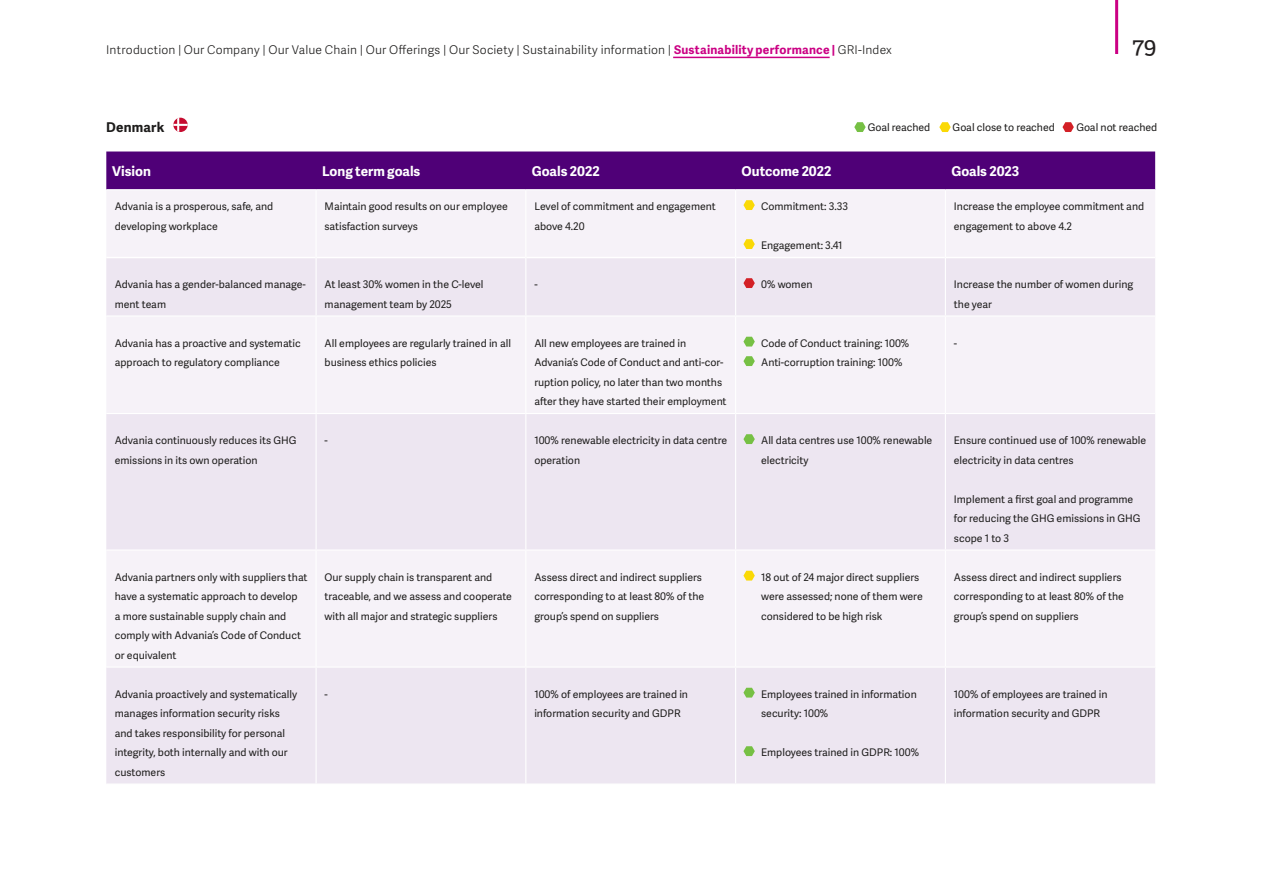
<style>
.page{position:relative;width:1263px;height:893px;background:#fff}
.page>*{position:absolute;margin:0;border:0;box-sizing:border-box;transform-origin:0 0}
.t1{font:24px "Adelle";color:#231f20}
.Tabell_rubrik_1{font:700 13.5px "Adelle Sans";color:#fff}
.Rubrik_3{font:700 13.5px "Adelle Sans";letter-spacing:.01em;color:#1d1c1b}
.t2{font:300 12px "Adelle Sans";letter-spacing:.01em;color:#1d1c1b}
.Tabell_performance{font:10.5px/19.5px "Adelle Sans";color:#1d1c1b}
.tabell_text{font:10.5px/19.5px "Adelle Sans";color:#1d1c1b}
.s1{font-weight:700;color:#cb0084}
</style>
<div class="page">
<div style="left:106px;top:152px;width:1049px;height:37px;background:#4f0077"></div>
<div style="left:107px;top:191px;width:1048px;height:66px;background:#f6f2f8"></div>
<svg style="left:106px;top:258px;width:1049px;height:525px;fill:#ede6f1"></svg>
<hr style="left:315px;top:190px;width:2px;height:68px;background:#fff">
<hr style="left:525px;top:190px;width:1px;height:68px;background:#fff">
<hr style="left:735px;top:190px;width:1px;height:68px;background:#fff">
<hr style="left:945px;top:190px;width:1px;height:68px;background:#fff">
<hr style="left:315px;top:258px;width:2px;height:57px;background:#fff">
<hr style="left:525px;top:258px;width:1px;height:57px;background:#fff">
<hr style="left:735px;top:258px;width:1px;height:57px;background:#fff">
<hr style="left:945px;top:258px;width:1px;height:57px;background:#fff">
<hr style="left:106px;top:315px;width:210px;height:2px;background:#fff">
<hr style="left:316px;top:315px;width:210px;height:2px;background:#fff">
<hr style="left:315px;top:317px;width:2px;height:96px;background:#fff">
<hr style="left:526px;top:315px;width:210px;height:2px;background:#fff">
<hr style="left:525px;top:317px;width:1px;height:96px;background:#fff">
<hr style="left:736px;top:315px;width:209px;height:2px;background:#fff">
<hr style="left:735px;top:317px;width:1px;height:96px;background:#fff">
<hr style="left:945px;top:315px;width:210px;height:2px;background:#fff">
<hr style="left:945px;top:317px;width:1px;height:96px;background:#fff">
<hr style="left:106px;top:413px;width:210px;height:1px;background:#fff">
<hr style="left:316px;top:413px;width:210px;height:1px;background:#fff">
<hr style="left:315px;top:414px;width:2px;height:135px;background:#fff">
<hr style="left:526px;top:413px;width:210px;height:1px;background:#fff">
<hr style="left:525px;top:414px;width:1px;height:135px;background:#fff">
<hr style="left:736px;top:413px;width:209px;height:1px;background:#fff">
<hr style="left:735px;top:414px;width:1px;height:135px;background:#fff">
<hr style="left:945px;top:413px;width:210px;height:1px;background:#fff">
<hr style="left:945px;top:414px;width:1px;height:135px;background:#fff">
<hr style="left:106px;top:549px;width:210px;height:2px;background:#fff">
<hr style="left:316px;top:549px;width:210px;height:2px;background:#fff">
<hr style="left:315px;top:551px;width:2px;height:115px;background:#fff">
<hr style="left:526px;top:549px;width:210px;height:2px;background:#fff">
<hr style="left:525px;top:551px;width:1px;height:115px;background:#fff">
<hr style="left:736px;top:549px;width:209px;height:2px;background:#fff">
<hr style="left:735px;top:551px;width:1px;height:115px;background:#fff">
<hr style="left:945px;top:549px;width:210px;height:2px;background:#fff">
<hr style="left:945px;top:551px;width:1px;height:115px;background:#fff">
<hr style="left:106px;top:666px;width:210px;height:2px;background:#fff">
<hr style="left:316px;top:666px;width:210px;height:2px;background:#fff">
<hr style="left:315px;top:668px;width:2px;height:115px;background:#fff">
<hr style="left:526px;top:666px;width:210px;height:2px;background:#fff">
<hr style="left:525px;top:668px;width:1px;height:115px;background:#fff">
<hr style="left:736px;top:666px;width:209px;height:2px;background:#fff">
<hr style="left:735px;top:668px;width:1px;height:115px;background:#fff">
<hr style="left:945px;top:666px;width:210px;height:2px;background:#fff">
<hr style="left:945px;top:668px;width:1px;height:115px;background:#fff">
<svg style="left:173px;top:118px;width:15px;height:14px"></svg>
<svg style="left:854px;top:122px;width:12px;height:10px"></svg>
<svg style="left:939px;top:122px;width:12px;height:10px"></svg>
<svg style="left:1062px;top:122px;width:12px;height:10px"></svg>
<svg style="left:743px;top:200px;width:12px;height:10px"></svg>
<svg style="left:743px;top:239px;width:12px;height:10px"></svg>
<svg style="left:743px;top:278px;width:12px;height:10px"></svg>
<svg style="left:743px;top:337px;width:12px;height:10px"></svg>
<svg style="left:743px;top:356px;width:12px;height:10px"></svg>
<svg style="left:743px;top:434px;width:12px;height:10px"></svg>
<svg style="left:743px;top:571px;width:12px;height:10px"></svg>
<svg style="left:743px;top:688px;width:12px;height:10px"></svg>
<svg style="left:743px;top:746px;width:12px;height:10px"></svg>
<hr style="left:1115px;top:0;width:3px;height:54px;background:#cb0084">
<hr style="left:673px;top:57px;width:157px;height:1px;background:#cb0084">
<p class="t2" style="left:106px;top:41px;width:787px">Introduction | Our Company | Our Value Chain | Our Offerings | Our Society | Sustainability information | <span class="s1">Sustainability performance |</span> GRI-Index</p>
<h1 class="t1" style="left:1132px;top:31px;width:26px">79</h1>
<p class="Rubrik_3" style="left:106px;top:117px;width:59px">Denmark</p>
<p class="Tabell_rubrik_1" style="left:112px;top:161px;width:40px">Vision</p>
<p class="Tabell_rubrik_1" style="left:322px;top:161px;width:100px">Long term goals</p>
<p class="Tabell_rubrik_1" style="left:532px;top:161px;width:69px">Goals 2022</p>
<p class="Tabell_rubrik_1" style="left:742px;top:161px;width:91px">Outcome 2022</p>
<p class="Tabell_rubrik_1" style="left:951px;top:161px;width:70px">Goals 2023</p>
<p class="tabell_text" style="left:115px;top:196px;width:160px">Advania is a prosperous, safe, and developing workplace</p>
<p class="tabell_text" style="left:325px;top:196px;width:185px">Maintain good results on our employee satisfaction surveys</p>
<p class="tabell_text" style="left:534px;top:196px;width:183px">Level of commitment and engagement above 4.20</p>
<p class="tabell_text" style="left:761px;top:196px;width:88px">Commitment: 3.33</p>
<p class="tabell_text" style="left:761px;top:235px;width:83px">Engagement: 3.41</p>
<p class="tabell_text" style="left:868px;top:117px;width:64px">Goal reached</p>
<p class="tabell_text" style="left:953px;top:117px;width:104px">Goal close to reached</p>
<p class="tabell_text" style="left:1076px;top:117px;width:82px">Goal not reached</p>
<p class="Tabell_performance" style="left:954px;top:196px;width:192px">Increase the employee commitment and engagement to above 4.2</p>
<p class="Tabell_performance" style="left:115px;top:274px;width:193px">Advania has a gender-balanced manage&shy;ment team</p>
<p class="Tabell_performance" style="left:325px;top:274px;width:160px">At least 30% women in the C-level management team by 2025</p>
<p class="Tabell_performance" style="left:534px;top:274px;width:5px">-</p>
<p class="Tabell_performance" style="left:761px;top:274px;width:53px">0% women</p>
<p class="Tabell_performance" style="left:954px;top:274px;width:181px">Increase the number of women during the year</p>
<p class="Tabell_performance" style="left:115px;top:333px;width:187px">Advania has a proactive and systematic approach to regulatory compliance</p>
<p class="Tabell_performance" style="left:325px;top:333px;width:188px">All employees are regularly trained in all business ethics policies</p>
<p class="Tabell_performance" style="left:534px;top:333px;width:194px">All new employees are trained in Advania’s Code of Conduct and anti-cor&shy;ruption policy, no later than two months after they have started their employment</p>
<p class="Tabell_performance" style="left:761px;top:333px;width:150px">Code of Conduct training: 100%</p>
<p class="Tabell_performance" style="left:954px;top:333px;width:5px">-</p>
<p class="Tabell_performance" style="left:761px;top:352px;width:143px">Anti-corruption training: 100%</p>
<p class="Tabell_performance" style="left:115px;top:430px;width:183px">Advania continuously reduces its GHG emissions in its own operation</p>
<p class="Tabell_performance" style="left:325px;top:430px;width:5px">-</p>
<p class="Tabell_performance" style="left:534px;top:430px;width:194px">100% renewable electricity in data centre operation</p>
<p class="Tabell_performance" style="left:761px;top:430px;width:173px">All data centres use 100% renewable electricity</p>
<p class="Tabell_performance" style="left:954px;top:430px;width:194px">Ensure continued use of 100% renewable electricity in data centres</p>
<p class="Tabell_performance" style="left:954px;top:489px;width:188px">Implement a first goal and programme for reducing the GHG emissions in GHG scope 1 to 3</p>
<p class="Tabell_performance" style="left:115px;top:567px;width:194px">Advania partners only with suppliers that have a systematic approach to develop<br>a more sustainable supply chain and comply with Advania’s Code of Conduct or equivalent</p>
<p class="Tabell_performance" style="left:325px;top:567px;width:189px">Our supply chain is transparent and traceable, and we assess and cooperate with all major and strategic suppliers</p>
<p class="Tabell_performance" style="left:534px;top:567px;width:171px">Assess direct and indirect suppliers corresponding to at least 80% of the group’s spend on suppliers</p>
<p class="Tabell_performance" style="left:761px;top:567px;width:163px">18 out of 24 major direct suppliers were assessed; none of them were considered to be high risk</p>
<p class="Tabell_performance" style="left:954px;top:567px;width:171px">Assess direct and indirect suppliers corresponding to at least 80% of the group’s spend on suppliers</p>
<p class="Tabell_performance" style="left:115px;top:684px;width:184px">Advania proactively and systematically manages information security risks and takes responsibility for personal integrity, both internally and with our customers</p>
<p class="Tabell_performance" style="left:325px;top:684px;width:5px">-</p>
<p class="Tabell_performance" style="left:534px;top:684px;width:155px">100% of employees are trained in information security and GDPR</p>
<p class="Tabell_performance" style="left:761px;top:684px;width:157px">Employees trained in information security: 100%</p>
<p class="Tabell_performance" style="left:954px;top:684px;width:155px">100% of employees are trained in information security and GDPR</p>
<p class="Tabell_performance" style="left:761px;top:742px;width:159px">Employees trained in GDPR: 100%</p>
</div>
